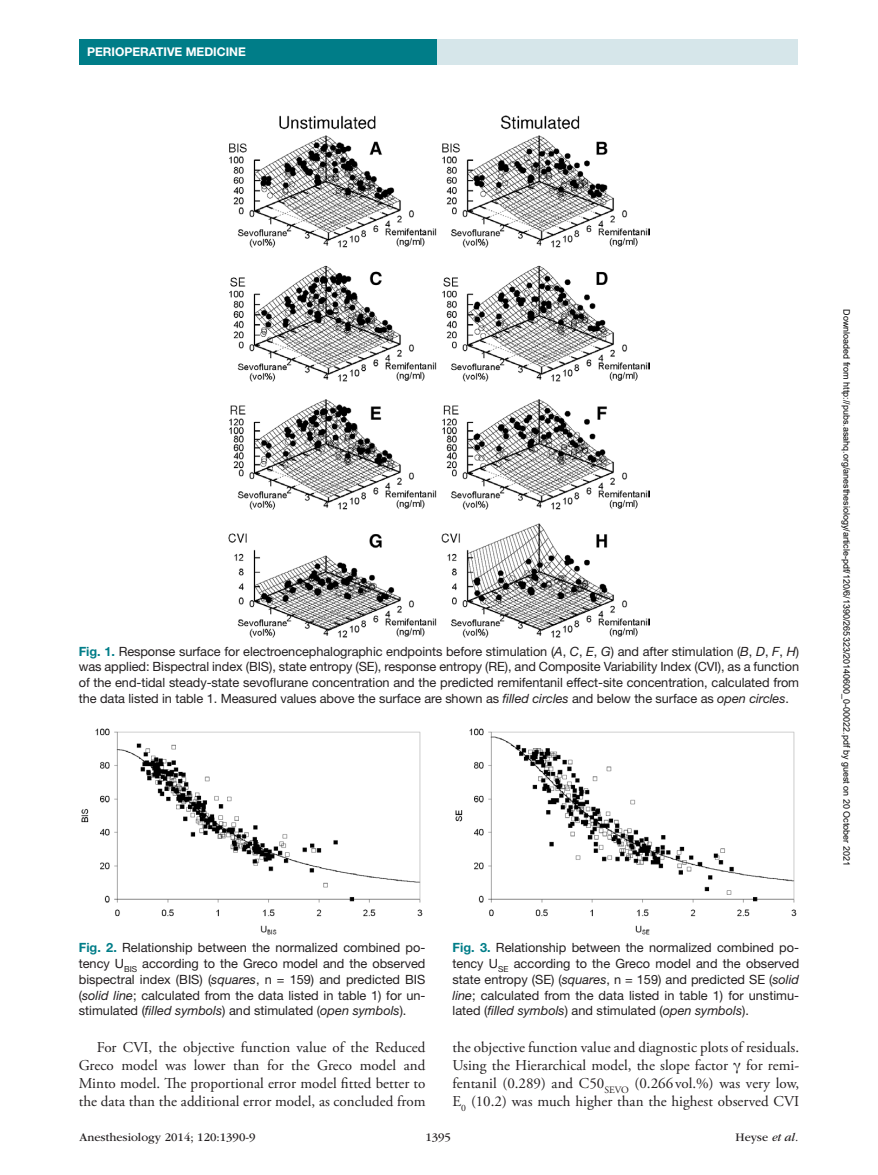
<style>
.page{position:relative;width:878px;height:1175px;background:#fff}
.page>*{position:absolute;margin:0;border:0;box-sizing:border-box;transform-origin:0 0}
.t1{font:15px/18px "Adobe Garamond Pro";color:#231f20;text-align:justify}
.t2{font:12.75px/15.8px "Helvetica Neue LT Std";color:#231f20;text-align:justify}
.t3{font:12px "ITC Garamond Std";color:#231f20}
.t4{font:700 12px "Helvetica Neue LT Std";color:#fff}
.t5{font:9px "Arial";color:#000}
.s1{font-weight:700;color:#007d88}
.s2{font-style:italic}
.s3{font-family:"Gandhari Unicode"}
</style>
<div class="page">
<div style="left:432px;top:39px;width:365px;height:26px;background:#d6e6ea"></div>
<div style="left:79px;top:39px;width:357px;height:25px;background:#007d88"></div>
<img style="left:228px;top:116px;width:421px;height:521px">
<img style="left:82px;top:728px;width:340px;height:206px">
<img style="left:455px;top:728px;width:341px;height:206px">
<p class="t4" style="left:87px;top:44px;width:160px">PERIOPERATIVE MEDICINE</p>
<p class="t2" style="left:79px;top:643px;width:722px"><span class="s1">Fig. 1.</span> Response surface for electroencephalographic endpoints before stimulation (<span class="s2">A</span>, <span class="s2">C</span>, <span class="s2">E</span>, <span class="s2">G</span>) and after stimulation (<span class="s2">B</span>, <span class="s2">D</span>, <span class="s2">F</span>, <span class="s2">H</span>) was applied: Bispectral index (BIS), state entropy (SE), response entropy (RE), and Composite Variability Index (CVI), as a function of the end-tidal steady-state sevoflurane concentration and the predicted remifentanil effect-site concentration, calculated from the data listed in table 1. Measured values above the surface are shown as <span class="s2">filled circles</span> and below the surface as <span class="s2">open circles</span>.</p>
<p class="t2" style="left:79px;top:939px;width:348px"><span class="s1">Fig. 2.</span> Relationship between the normalized combined po&shy;tency U<sub>BIS</sub> according to the Greco model and the observed bispectral index (BIS) (<span class="s2">squares</span>, n = 159) and predicted BIS (<span class="s2">solid line</span>; calculated from the data listed in table 1) for un&shy;stimulated (<span class="s2">filled symbols</span>) and stimulated (<span class="s2">open symbols</span>).</p>
<p class="t2" style="left:452px;top:939px;width:348px"><span class="s1">Fig. 3.</span> Relationship between the normalized combined po&shy;tency U<sub>SE</sub> according to the Greco model and the observed state entropy (SE) (<span class="s2">squares</span>, n = 159) and predicted SE (<span class="s2">solid line</span>; calculated from the data listed in table 1) for unstimu&shy;lated (<span class="s2">filled symbols</span>) and stimulated (<span class="s2">open symbols</span>).</p>
<p class="t1" style="left:79px;top:1038px;width:348px;text-indent:18px">For CVI, the objective function value of the Reduced Greco model was lower than for the Greco model and Minto model. The proportional error model fitted better to the data than the additional error model, as concluded from</p>
<p class="t1" style="left:452px;top:1038px;width:348px">the objective function value and diagnostic plots of residuals.<br>Using the Hierarchical model, the slope factor <span class="s3">γ</span> for remi&shy;fentanil (0.289) and C50<sub>SEVO</sub> (0.266vol.%) was very low, E<sub>0</sub> (10.2) was much higher than the highest observed CVI</p>
<p class="t3" style="left:80px;top:1130px;width:177px">Anesthesiology 2014; 120:1390-9</p>
<p class="t3" style="left:425px;top:1130px;width:27px">1395</p>
<p class="t3" style="left:735px;top:1130px;width:64px">Heyse <span class="s2">et al.</span></p>
<p class="t5" style="left:850px;top:309px;width:558px;rotate:90deg">Downloaded from http://pubs.asahq.org/anesthesiology/article-pdf/120/6/1390/265323/20140600_0-00022.pdf by guest on 20 October 2021</p>
</div>
